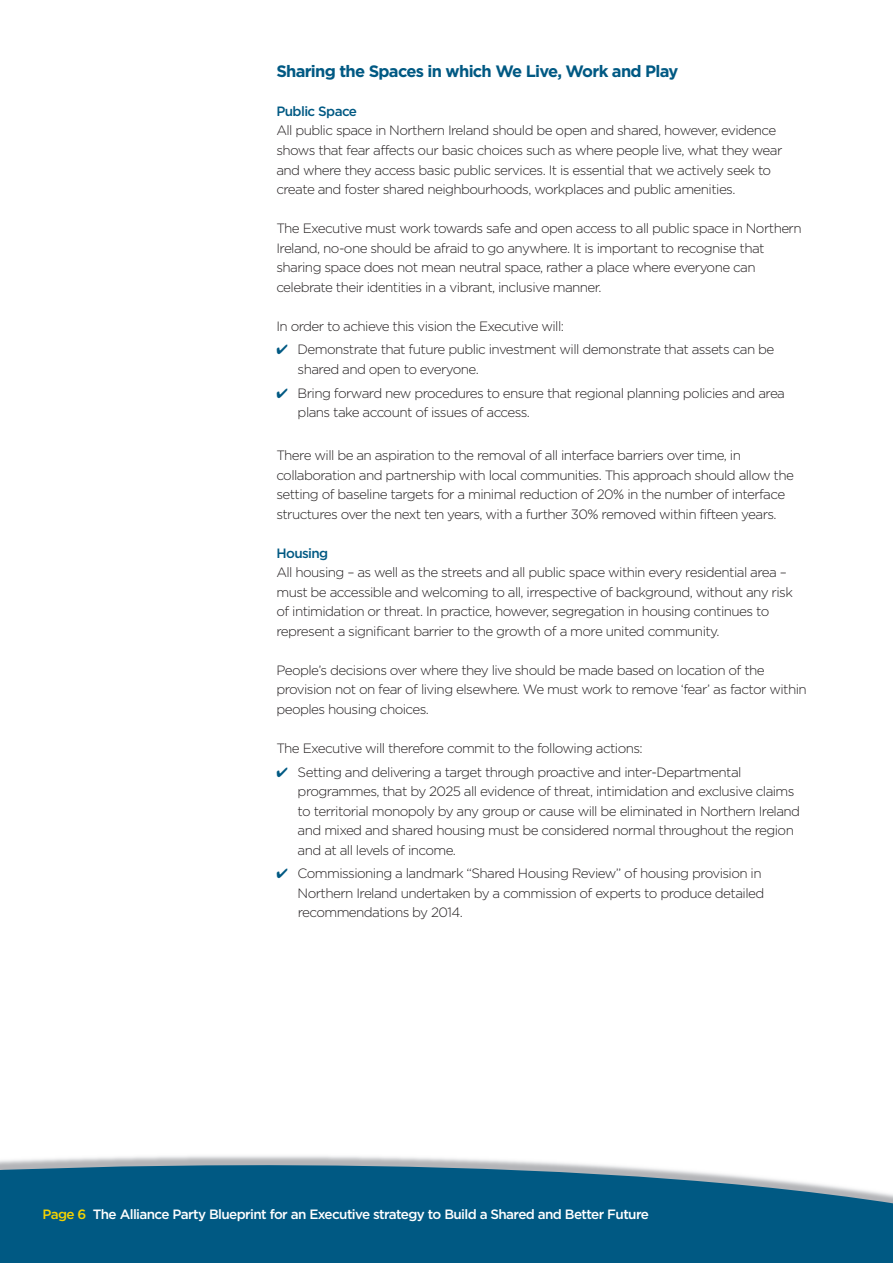
<style>
.page{position:relative;width:893px;height:1263px;background:#fff}
.page>*{position:absolute;margin:0;border:0;box-sizing:border-box;transform-origin:0 0}
.t1{font:700 16.5px "Gotham HTF";letter-spacing:-.045em;color:#005983}
.t2{font:300 13.5px/19.5px "Gotham HTF";letter-spacing:-.045em;color:#231f20}
.t3{font:500 13.5px "Gotham HTF";letter-spacing:-.045em;color:#fff}
.t4{font:500 13.5px "Gotham HTF";letter-spacing:-.045em;color:#005983}
.s1{color:#005983}
.s2{color:#f4d302}
</style>
<div class="page">
<svg style="left:0;top:1156px;width:893px;height:107px;background:#256f92"></svg>
<p class="t1" style="left:276px;top:62px;width:403px">Sharing the Spaces in which We Live, Work and Play</p>
<p class="t4" style="left:276px;top:103px;width:82px">Public Space</p>
<p class="t2" style="left:276px;top:121px;width:508px">All public space in Northern Ireland should be open and shared, however, evidence shows that fear affects our basic choices such as where people live, what they wear and where they access basic public services. It is essential that we actively seek to create and foster shared neighbourhoods, workplaces and public amenities.</p>
<p class="t2" style="left:276px;top:219px;width:527px">The Executive must work towards safe and open access to all public space in Northern Ireland, no-one should be afraid to go anywhere. It is important to recognise that sharing space does not mean neutral space, rather a place where everyone can celebrate their identities in a vibrant, inclusive manner.</p>
<p class="t2" style="left:276px;top:316px;width:289px">In order to achieve this vision the Executive will:</p>
<p class="t2" style="left:298px;top:340px;width:478px;text-indent:-21px"><span class="s1">✔</span> Demonstrate that future public investment will demonstrate that assets can be shared and open to everyone.</p>
<p class="t2" style="left:298px;top:383px;width:489px;text-indent:-21px"><span class="s1">✔</span> Bring forward new procedures to ensure that regional planning policies and area plans take account of issues of access.</p>
<p class="t2" style="left:276px;top:446px;width:519px">There will be an aspiration to the removal of all interface barriers over time, in collaboration and partnership with local communities. This approach should allow the setting of baseline targets for a minimal reduction of 20% in the number of interface structures over the next ten years, with a further 30% removed within fifteen years.</p>
<p class="t4" style="left:276px;top:545px;width:53px">Housing</p>
<p class="t2" style="left:276px;top:563px;width:518px">All housing – as well as the streets and all public space within every residential area – must be accessible and welcoming to all, irrespective of background, without any risk of intimidation or threat. In practice, however, segregation in housing continues to represent a significant barrier to the growth of a more united community.</p>
<p class="t2" style="left:276px;top:660px;width:532px">People’s decisions over where they live should be made based on location of the provision not on fear of living elsewhere. We must work to remove ‘fear’ as factor within peoples housing choices.</p>
<p class="t2" style="left:276px;top:738px;width:368px">The Executive will therefore commit to the following actions:</p>
<p class="t2" style="left:298px;top:762px;width:504px;text-indent:-21px"><span class="s1">✔</span> Setting and delivering a target through proactive and inter-Departmental programmes, that by 2025 all evidence of threat, intimidation and exclusive claims to territorial monopoly by any group or cause will be eliminated in Northern Ireland and mixed and shared housing must be considered normal throughout the region and at all levels of income.</p>
<p class="t2" style="left:298px;top:864px;width:468px;text-indent:-21px"><span class="s1">✔</span> Commissioning a landmark “Shared Housing Review” of housing provision in<br>Northern Ireland undertaken by a commission of experts to produce detailed recommendations by 2014.</p>
<p class="t3" style="left:43px;top:1206px;width:608px"><span class="s2">Page 6</span> The Alliance Party Blueprint for an Executive strategy to Build a Shared and Better Future</p>
</div>
